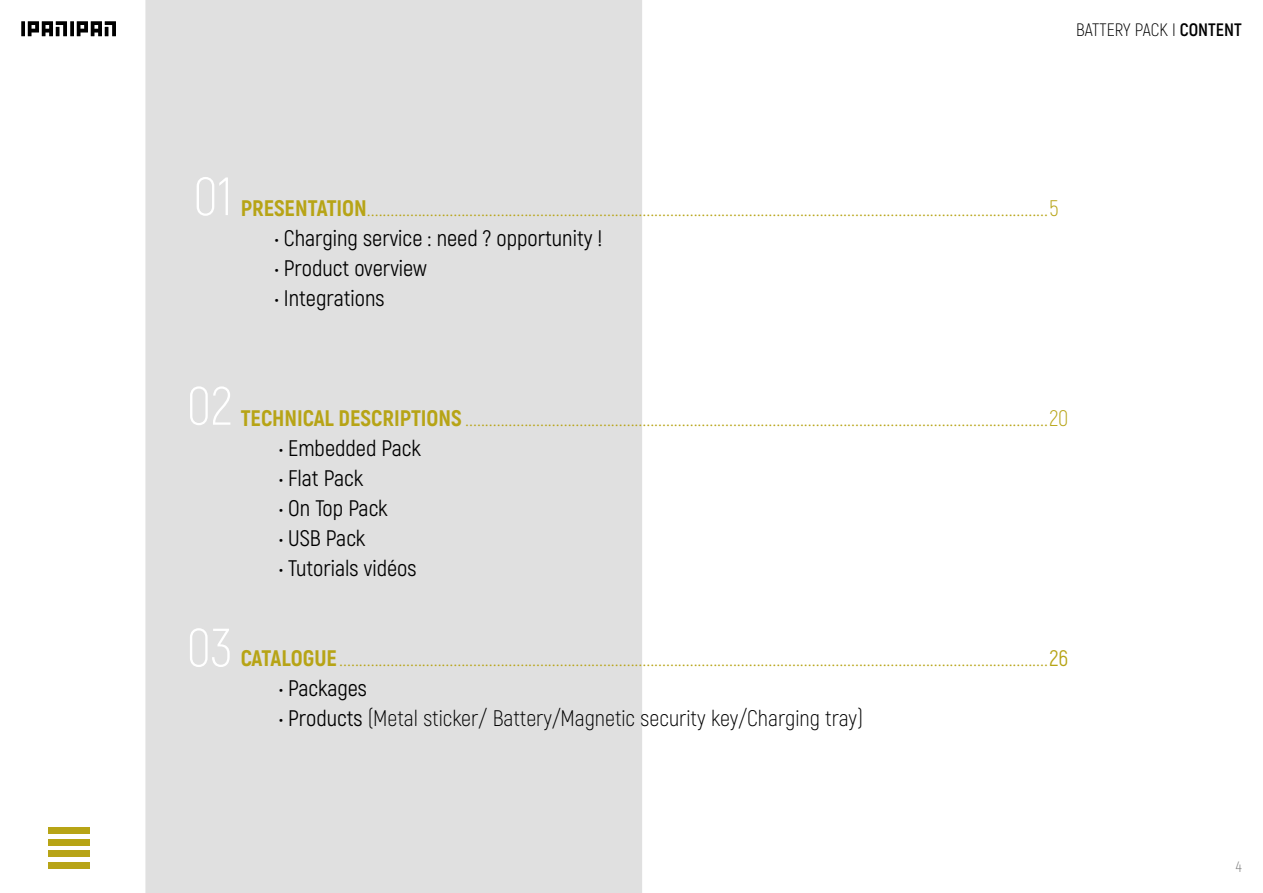
<style>
.page{position:relative;width:1263px;height:893px;background:#fff}
.page>*{position:absolute;margin:0;border:0;box-sizing:border-box;transform-origin:0 0}
.t1{font:300 54px "Akrobat";color:#fff}
.t2{font:300 22.5px "Akrobat";color:#b7a416}
.t3{font:22.5px "Akrobat";color:#000}
.t4{font:300 22.5px "Akrobat";color:#000}
.t5{font:300 18px "Akrobat";color:#000}
.t6{font:300 15px "Akrobat";color:#7c7c7c}
.s1{font-weight:700}
.s2{font-weight:800}
.s3{font-weight:400}
</style>
<div class="page">
<div style="left:145px;top:0;width:497px;height:893px;background:#e0e0e0"></div>
<svg style="left:21px;top:21px;width:95px;height:15px"></svg>
<div style="left:48px;top:827px;width:41px;height:7px;background:#b7a416"></div>
<div style="left:48px;top:839px;width:41px;height:7px;background:#b7a416"></div>
<div style="left:48px;top:850px;width:41px;height:7px;background:#b7a416"></div>
<div style="left:48px;top:862px;width:41px;height:7px;background:#b7a416"></div>
<p class="t5" style="left:1076px;top:19px;width:167px">BATTERY PACK I <span class="s1">CONTENT</span></p>
<h1 class="t1" style="left:193px;top:165px;width:41px">01</h1>
<p class="t2" style="left:241px;top:195px;width:819px"><span class="s2">PRESENTATION</span>.............................................................................................................................................................................5</p>
<p class="t3" style="left:275px;top:225px;width:329px">• Charging service : need ? opportunity !</p>
<p class="t3" style="left:275px;top:255px;width:154px">• Product overview</p>
<p class="t3" style="left:275px;top:285px;width:111px">• Integrations</p>
<h1 class="t1" style="left:187px;top:374px;width:47px">02</h1>
<p class="t2" style="left:241px;top:405px;width:829px"><span class="s2">TECHNICAL DESCRIPTIONS</span> ....................................................................................................................................................20</p>
<p class="t3" style="left:279px;top:435px;width:144px">• Embedded Pack</p>
<p class="t3" style="left:279px;top:465px;width:86px">• Flat Pack</p>
<p class="t3" style="left:279px;top:495px;width:110px">• On Top Pack</p>
<p class="t3" style="left:279px;top:525px;width:88px">• USB Pack</p>
<p class="t3" style="left:279px;top:555px;width:139px">• Tutorials vidéos</p>
<h1 class="t1" style="left:187px;top:616px;width:47px">03</h1>
<p class="t2" style="left:241px;top:645px;width:829px"><span class="s2">CATALOGUE</span>....................................................................................................................................................................................<span class="s3">26</span></p>
<p class="t3" style="left:279px;top:675px;width:89px">• Packages</p>
<p class="t4" style="left:279px;top:705px;width:585px"><span class="s3">• Products</span> (Metal sticker/ Battery/Magnetic security key/Charging tray)</p>
<p class="t6" style="left:1236px;top:858px;width:7px">4</p>
</div>
